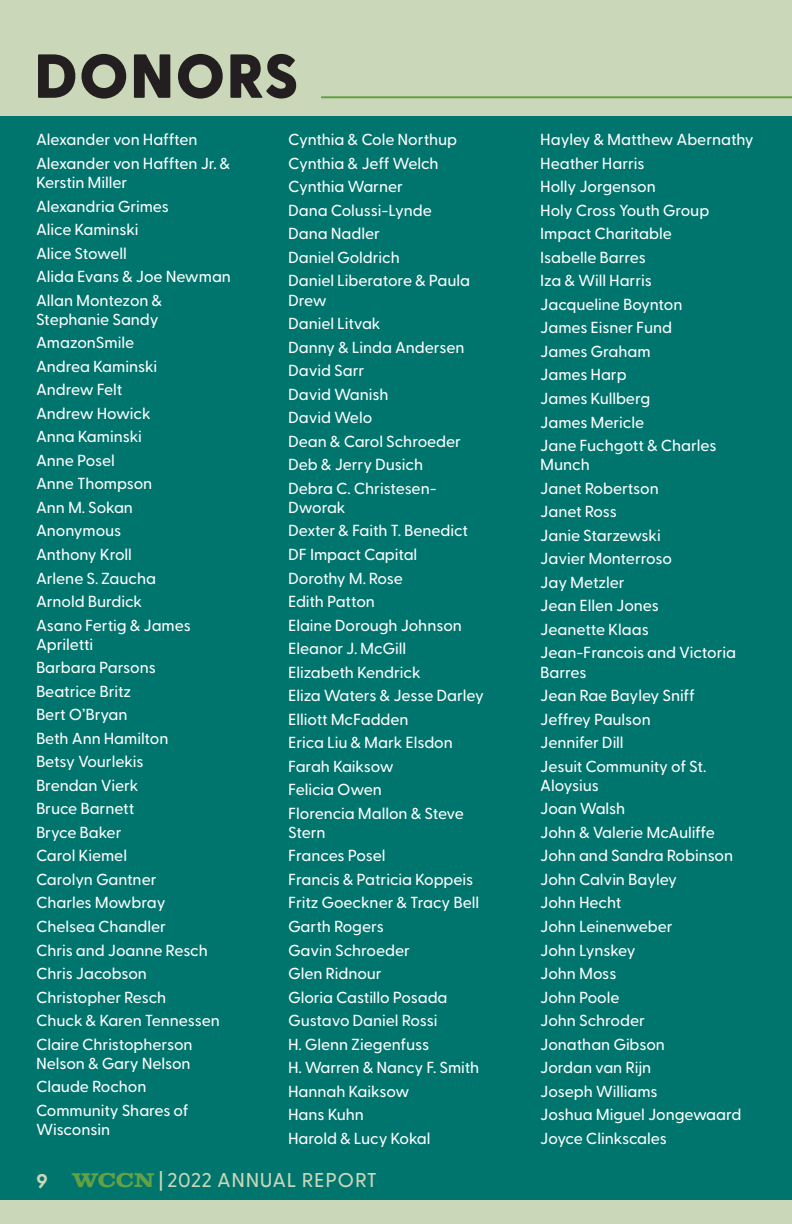
<style>
.page{position:relative;width:792px;height:1224px;background:#00756e}
.page>*{position:absolute;margin:0;border:0;box-sizing:border-box;transform-origin:0 0}
.t1{font:800 62px "Greycliff CF";letter-spacing:.02em;color:#231f20}
.t2{font:500 20px "Greycliff CF";letter-spacing:.03em;color:#cad7b9}
.t3{font:700 20px "Greycliff CF";color:#cad7b9}
.t4{font:500 16px/19.2px "Greycliff CF";letter-spacing:-.005em;color:#fff}
.s1{font-family:"Clarendon Wide";font-weight:700;color:#63a143}
</style>
<div class="page">
<div style="left:0;top:0;width:792px;height:115px;background:#cad7b9"></div>
<hr style="left:321px;top:96px;width:471px;height:2px;background:#63a143">
<div style="left:0;top:1201px;width:792px;height:23px;background:#cad7b9"></div>
<p class="t1" style="left:34px;top:28px;width:266px">DONORS</p>
<p class="t4" style="left:36px;top:129px;width:163px">Alexander von Hafften</p>
<p class="t4" style="left:36px;top:153px;width:196px">Alexander von Hafften Jr. &amp;<br>Kerstin Miller</p>
<p class="t4" style="left:36px;top:195px;width:135px">Alexandria Grimes</p>
<p class="t4" style="left:36px;top:219px;width:104px">Alice Kaminski</p>
<p class="t4" style="left:36px;top:242px;width:92px">Alice Stowell</p>
<p class="t4" style="left:36px;top:266px;width:197px">Alida Evans &amp; Joe Newman</p>
<p class="t4" style="left:36px;top:289px;width:128px">Allan Montezon &amp;<br>Stephanie Sandy</p>
<p class="t4" style="left:36px;top:332px;width:100px">AmazonSmile</p>
<p class="t4" style="left:36px;top:356px;width:123px">Andrea Kaminski</p>
<p class="t4" style="left:36px;top:379px;width:88px">Andrew Felt</p>
<p class="t4" style="left:36px;top:403px;width:116px">Andrew Howick</p>
<p class="t4" style="left:36px;top:426px;width:108px">Anna Kaminski</p>
<p class="t4" style="left:36px;top:450px;width:80px">Anne Posel</p>
<p class="t4" style="left:36px;top:473px;width:118px">Anne Thompson</p>
<p class="t4" style="left:36px;top:497px;width:99px">Ann M. Sokan</p>
<p class="t4" style="left:36px;top:520px;width:87px">Anonymous</p>
<p class="t4" style="left:36px;top:544px;width:97px">Anthony Kroll</p>
<p class="t4" style="left:36px;top:567px;width:122px">Arlene S. Zaucha</p>
<p class="t4" style="left:36px;top:591px;width:108px">Arnold Burdick</p>
<p class="t4" style="left:36px;top:614px;width:156px">Asano Fertig &amp; James<br>Apriletti</p>
<p class="t4" style="left:36px;top:657px;width:121px">Barbara Parsons</p>
<p class="t4" style="left:36px;top:681px;width:97px">Beatrice Britz</p>
<p class="t4" style="left:36px;top:704px;width:93px">Bert O’Bryan</p>
<p class="t4" style="left:36px;top:728px;width:134px">Beth Ann Hamilton</p>
<p class="t4" style="left:36px;top:751px;width:109px">Betsy Vourlekis</p>
<p class="t4" style="left:36px;top:775px;width:104px">Brendan Vierk</p>
<p class="t4" style="left:36px;top:798px;width:100px">Bruce Barnett</p>
<p class="t4" style="left:36px;top:822px;width:87px">Bryce Baker</p>
<p class="t4" style="left:36px;top:845px;width:93px">Carol Kiemel</p>
<p class="t4" style="left:36px;top:869px;width:122px">Carolyn Gantner</p>
<p class="t4" style="left:36px;top:892px;width:131px">Charles Mowbray</p>
<p class="t4" style="left:36px;top:916px;width:131px">Chelsea Chandler</p>
<p class="t4" style="left:36px;top:939px;width:173px">Chris and Joanne Resch</p>
<p class="t4" style="left:36px;top:963px;width:113px">Chris Jacobson</p>
<p class="t4" style="left:36px;top:986px;width:132px">Christopher Resch</p>
<p class="t4" style="left:36px;top:1010px;width:185px">Chuck &amp; Karen Tennessen</p>
<p class="t4" style="left:36px;top:1033px;width:158px">Claire Christopherson<br>Nelson &amp; Gary Nelson</p>
<p class="t4" style="left:36px;top:1076px;width:112px">Claude Rochon</p>
<p class="t4" style="left:36px;top:1100px;width:154px">Community Shares of<br>Wisconsin</p>
<p class="t4" style="left:288px;top:129px;width:171px">Cynthia &amp; Cole Northup</p>
<p class="t4" style="left:288px;top:153px;width:152px">Cynthia &amp; Jeff Welch</p>
<p class="t4" style="left:288px;top:176px;width:116px">Cynthia Warner</p>
<p class="t4" style="left:288px;top:200px;width:145px">Dana Colussi-Lynde</p>
<p class="t4" style="left:288px;top:223px;width:93px">Dana Nadler</p>
<p class="t4" style="left:288px;top:247px;width:113px">Daniel Goldrich</p>
<p class="t4" style="left:288px;top:270px;width:184px">Daniel Liberatore &amp; Paula<br>Drew</p>
<p class="t4" style="left:288px;top:313px;width:94px">Daniel Litvak</p>
<p class="t4" style="left:288px;top:336px;width:178px">Danny &amp; Linda Andersen</p>
<p class="t4" style="left:288px;top:360px;width:78px">David Sarr</p>
<p class="t4" style="left:288px;top:383px;width:102px">David Wanish</p>
<p class="t4" style="left:288px;top:407px;width:86px">David Welo</p>
<p class="t4" style="left:288px;top:430px;width:174px">Dean &amp; Carol Schroeder</p>
<p class="t4" style="left:288px;top:454px;width:137px">Deb &amp; Jerry Dusich</p>
<p class="t4" style="left:288px;top:477px;width:150px">Debra C. Christesen-<br>Dworak</p>
<p class="t4" style="left:288px;top:520px;width:181px">Dexter &amp; Faith T. Benedict</p>
<p class="t4" style="left:288px;top:544px;width:131px">DF Impact Capital</p>
<p class="t4" style="left:288px;top:567px;width:116px">Dorothy M. Rose</p>
<p class="t4" style="left:288px;top:591px;width:88px">Edith Patton</p>
<p class="t4" style="left:288px;top:614px;width:175px">Elaine Dorough Johnson</p>
<p class="t4" style="left:288px;top:638px;width:119px">Eleanor J. McGill</p>
<p class="t4" style="left:288px;top:661px;width:134px">Elizabeth Kendrick</p>
<p class="t4" style="left:288px;top:685px;width:197px">Eliza Waters &amp; Jesse Darley</p>
<p class="t4" style="left:288px;top:708px;width:122px">Elliott McFadden</p>
<p class="t4" style="left:288px;top:732px;width:166px">Erica Liu &amp; Mark Elsdon</p>
<p class="t4" style="left:288px;top:755px;width:107px">Farah Kaiksow</p>
<p class="t4" style="left:288px;top:779px;width:95px">Felicia Owen</p>
<p class="t4" style="left:288px;top:802px;width:177px">Florencia Mallon &amp; Steve<br>Stern</p>
<p class="t4" style="left:288px;top:845px;width:99px">Frances Posel</p>
<p class="t4" style="left:288px;top:869px;width:187px">Francis &amp; Patricia Koppeis</p>
<p class="t4" style="left:288px;top:892px;width:192px">Fritz Goeckner &amp; Tracy Bell</p>
<p class="t4" style="left:288px;top:916px;width:97px">Garth Rogers</p>
<p class="t4" style="left:288px;top:939px;width:123px">Gavin Schroeder</p>
<p class="t4" style="left:288px;top:963px;width:95px">Glen Ridnour</p>
<p class="t4" style="left:288px;top:986px;width:161px">Gloria Castillo Posada</p>
<p class="t4" style="left:288px;top:1010px;width:151px">Gustavo Daniel Rossi</p>
<p class="t4" style="left:288px;top:1033px;width:143px">H. Glenn Ziegenfuss</p>
<p class="t4" style="left:288px;top:1057px;width:193px">H. Warren &amp; Nancy F. Smith</p>
<p class="t4" style="left:288px;top:1080px;width:123px">Hannah Kaiksow</p>
<p class="t4" style="left:288px;top:1104px;width:77px">Hans Kuhn</p>
<p class="t4" style="left:288px;top:1127px;width:144px">Harold &amp; Lucy Kokal</p>
<p class="t3" style="left:37px;top:1165px;width:13px">9</p>
<p class="t2" style="left:72px;top:1165px;width:307px"><span class="s1">WCCN</span> | 2022 ANNUAL REPORT</p>
<p class="t4" style="left:540px;top:129px;width:215px">Hayley &amp; Matthew Abernathy</p>
<p class="t4" style="left:540px;top:153px;width:106px">Heather Harris</p>
<p class="t4" style="left:540px;top:176px;width:117px">Holly Jorgenson</p>
<p class="t4" style="left:540px;top:200px;width:171px">Holy Cross Youth Group</p>
<p class="t4" style="left:540px;top:223px;width:133px">Impact Charitable</p>
<p class="t4" style="left:540px;top:247px;width:107px">Isabelle Barres</p>
<p class="t4" style="left:540px;top:270px;width:113px">Iza &amp; Will Harris</p>
<p class="t4" style="left:540px;top:294px;width:144px">Jacqueline Boynton</p>
<p class="t4" style="left:540px;top:317px;width:133px">James Eisner Fund</p>
<p class="t4" style="left:540px;top:341px;width:112px">James Graham</p>
<p class="t4" style="left:540px;top:364px;width:88px">James Harp</p>
<p class="t4" style="left:540px;top:388px;width:111px">James Kullberg</p>
<p class="t4" style="left:540px;top:411px;width:105px">James Mericle</p>
<p class="t4" style="left:540px;top:435px;width:178px">Jane Fuchgott &amp; Charles<br>Munch</p>
<p class="t4" style="left:540px;top:477px;width:120px">Janet Robertson</p>
<p class="t4" style="left:540px;top:501px;width:78px">Janet Ross</p>
<p class="t4" style="left:540px;top:525px;width:122px">Janie Starzewski</p>
<p class="t4" style="left:540px;top:548px;width:133px">Javier Monterroso</p>
<p class="t4" style="left:540px;top:572px;width:86px">Jay Metzler</p>
<p class="t4" style="left:540px;top:595px;width:120px">Jean Ellen Jones</p>
<p class="t4" style="left:540px;top:619px;width:110px">Jeanette Klaas</p>
<p class="t4" style="left:540px;top:642px;width:197px">Jean-Francois and Victoria<br>Barres</p>
<p class="t4" style="left:540px;top:685px;width:156px">Jean Rae Bayley Sniff</p>
<p class="t4" style="left:540px;top:708px;width:112px">Jeffrey Paulson</p>
<p class="t4" style="left:540px;top:732px;width:85px">Jennifer Dill</p>
<p class="t4" style="left:540px;top:755px;width:168px">Jesuit Community of St.<br>Aloysius</p>
<p class="t4" style="left:540px;top:798px;width:87px">Joan Walsh</p>
<p class="t4" style="left:540px;top:822px;width:176px">John &amp; Valerie McAuliffe</p>
<p class="t4" style="left:540px;top:845px;width:194px">John and Sandra Robinson</p>
<p class="t4" style="left:540px;top:869px;width:138px">John Calvin Bayley</p>
<p class="t4" style="left:540px;top:892px;width:83px">John Hecht</p>
<p class="t4" style="left:540px;top:916px;width:134px">John Leinenweber</p>
<p class="t4" style="left:540px;top:939px;width:97px">John Lynskey</p>
<p class="t4" style="left:540px;top:963px;width:78px">John Moss</p>
<p class="t4" style="left:540px;top:986px;width:81px">John Poole</p>
<p class="t4" style="left:540px;top:1010px;width:106px">John Schroder</p>
<p class="t4" style="left:540px;top:1033px;width:126px">Jonathan Gibson</p>
<p class="t4" style="left:540px;top:1057px;width:112px">Jordan van Rijn</p>
<p class="t4" style="left:540px;top:1080px;width:119px">Joseph Williams</p>
<p class="t4" style="left:540px;top:1104px;width:203px">Joshua Miguel Jongewaard</p>
<p class="t4" style="left:540px;top:1127px;width:128px">Joyce Clinkscales</p>
</div>
